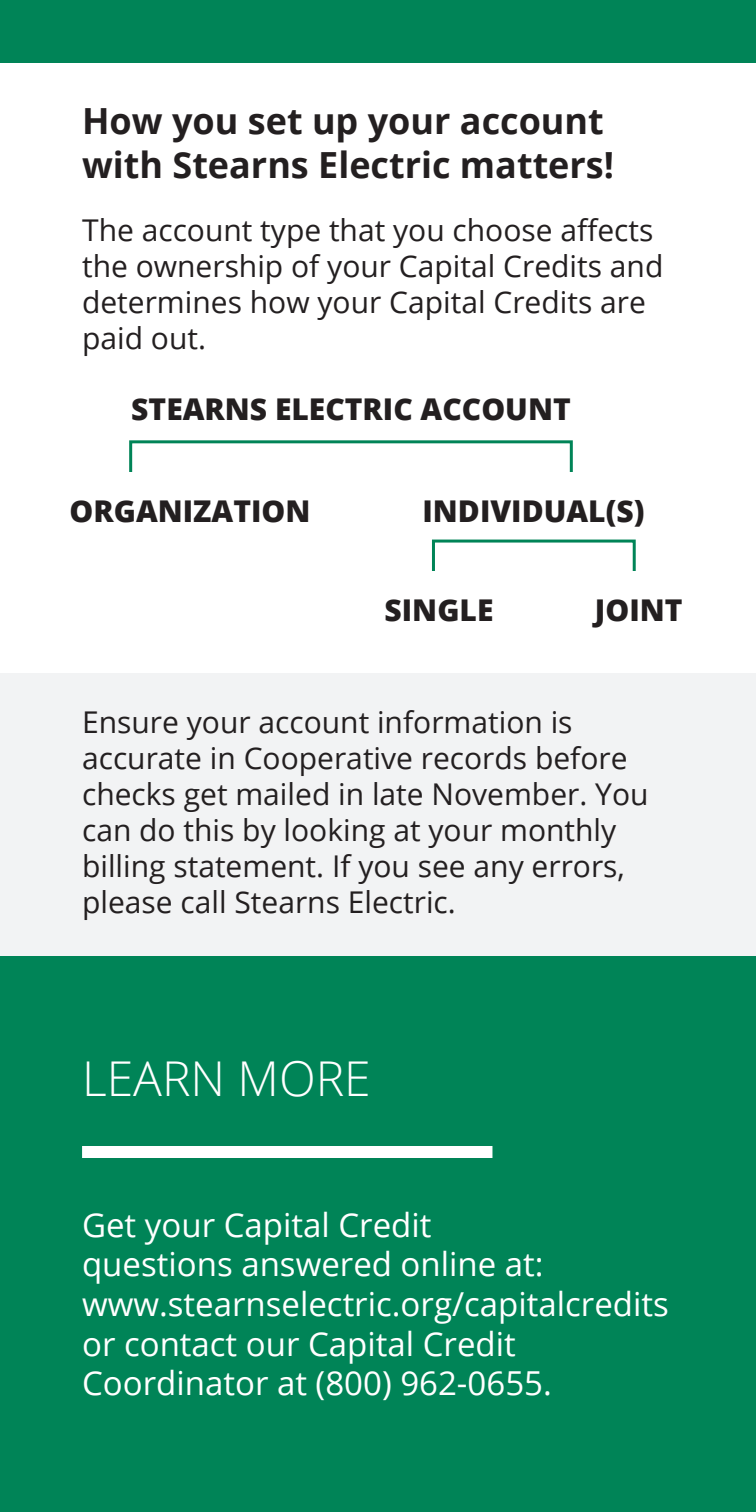
<style>
.page{position:relative;width:756px;height:1512px;background:#fff}
.page>*{position:absolute;margin:0;border:0;box-sizing:border-box;transform-origin:0 0}
.t1{font:300 48px "Open Sans";color:#fff}
.t2{font:700 36px/43.2px "Open Sans";color:#231f20}
.t3{font:33px/39.6px "Open Sans";color:#fff}
.t4{font:30px/36px "Open Sans";color:#231f20}
.t5{font:800 30px "Open Sans";color:#231f20}
</style>
<div class="page">
<div style="left:129px;top:440px;width:444px;height:96px;border:3px solid #008457"></div>
<div style="left:94px;top:473px;width:510px;height:87px;background:#fff"></div>
<div style="left:432px;top:540px;width:204px;height:95px;border:3px solid #008457"></div>
<div style="left:416px;top:572px;width:234px;height:87px;background:#fff"></div>
<div style="left:0;top:673px;width:756px;height:288px;background:#f2f3f4"></div>
<div style="left:0;top:0;width:756px;height:63px;background:#008457"></div>
<div style="left:0;top:957px;width:756px;height:555px;background:#008457"></div>
<div style="left:82px;top:1146px;width:410px;height:12px;background:#fff"></div>
<p class="t2" style="left:82px;top:99px;width:534px">How you set up your account with Stearns Electric matters!</p>
<p class="t4" style="left:82px;top:211px;width:583px">The account type that you choose affects the ownership of your Capital Credits and determines how your Capital Credits are paid out.</p>
<p class="t5" style="left:131px;top:386px;width:441px">STEARNS ELECTRIC ACCOUNT</p>
<p class="t5" style="left:70px;top:489px;width:242px">ORGANIZATION</p>
<p class="t5" style="left:423px;top:489px;width:223px">INDIVIDUAL(S)</p>
<p class="t5" style="left:385px;top:587px;width:110px">SINGLE</p>
<p class="t5" style="left:595px;top:587px;width:89px">JOINT</p>
<p class="t4" style="left:82px;top:703px;width:568px">Ensure your account information is accurate in Cooperative records before checks get mailed in late November. You can do this by looking at your monthly billing statement. If you see any errors, please call Stearns Electric.</p>
<p class="t1" style="left:82px;top:1046px;width:290px">LEARN MORE</p>
<p class="t3" style="left:82px;top:1204px;width:463px">Get your Capital Credit questions answered online at:</p>
<p class="t3" style="left:82px;top:1283px;width:588px">www.stearnselectric.org/capitalcredits</p>
<p class="t3" style="left:82px;top:1323px;width:471px">or contact our Capital Credit<br>Coordinator at (800) 962-0655.</p>
</div>
